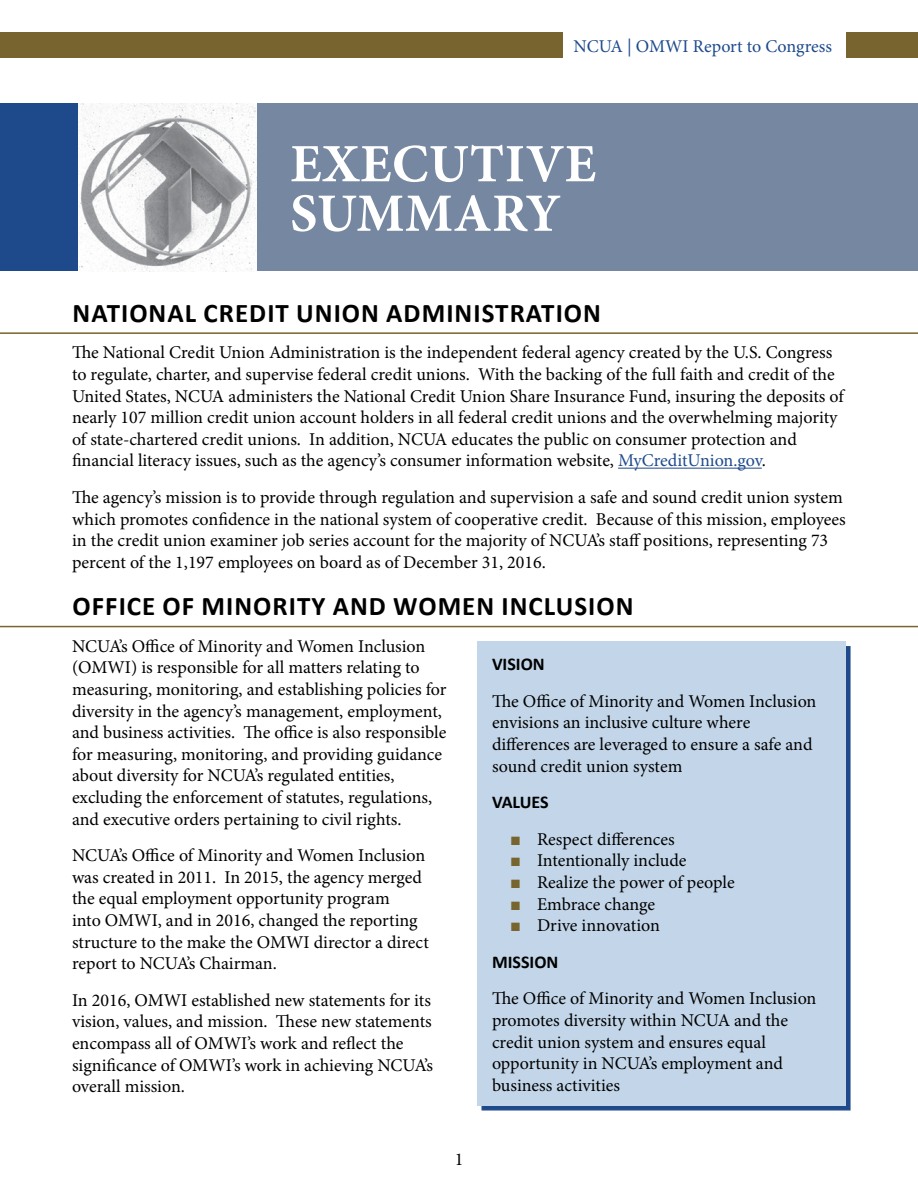
<style>
.page{position:relative;width:918px;height:1188px;background:#fff}
.page>*{position:absolute;margin:0;border:0;box-sizing:border-box;transform-origin:0 0}
.h1_large_non_ToC{font:700 54px/49.5px "Minion Pro";letter-spacing:.01em;color:#fff}
.t1{font:700 27px "Calibri";letter-spacing:.04em;color:#000}
.body_text{font:18px/21.6px "Minion Pro";color:#000}
.t2{font:18px "Minion Pro";color:#1e4a8c}
.t3{font:700 18px "Calibri";letter-spacing:-.01em;color:#000}
.s1{color:#1e4a8c}
.s2{font-family:"Calibri";font-weight:700}
.s3{font-family:"Arial";color:#77642f}
</style>
<div class="page">
<div style="left:0;top:33px;width:562px;height:25px;background:#77642f"></div>
<div style="left:846px;top:33px;width:72px;height:25px;background:#77642f"></div>
<div style="left:78px;top:104px;width:840px;height:168px;background:#7688a1"></div>
<img style="left:78px;top:104px;width:179px;height:168px">
<div style="left:0;top:104px;width:78px;height:168px;background:#1e4a8c"></div>
<hr style="left:618px;top:468px;width:144px;height:1px;background:#1e4a8c">
<hr style="left:0;top:332px;width:918px;height:2px;background:#77642f">
<hr style="left:0;top:626px;width:918px;height:1px;background:#77642f">
<div style="left:481px;top:646px;width:370px;height:464px;background:#1e4a8c"></div>
<div style="left:477px;top:642px;width:369px;height:464px;background:#c3d6e9"></div>
<p class="t2" style="left:574px;top:34px;width:260px">NCUA | OMWI Report to Congress</p>
<p class="h1_large_non_ToC" style="left:290px;top:139px;width:307px">EXECUTIVE<br>SUMMARY</p>
<p class="t1" style="left:73px;top:296px;width:530px">NATIONAL CREDIT UNION ADMINISTRATION</p>
<p class="body_text" style="left:72px;top:342px;width:773px">The National Credit Union Administration is the independent federal agency created by the U.S. Congress to regulate, charter, and supervise federal credit unions. With the backing of the full faith and credit of the United States, NCUA administers the National Credit Union Share Insurance Fund, insuring the deposits of nearly 107 million credit union account holders in all federal credit unions and the overwhelming majority of state-chartered credit unions. In addition, NCUA educates the public on consumer protection and financial literacy issues, such as the agency’s consumer information website, <span class="s1">MyCreditUnion.gov</span>.</p>
<p class="body_text" style="left:72px;top:486px;width:775px">The agency’s mission is to provide through regulation and supervision a safe and sound credit union system which promotes confidence in the national system of cooperative credit. Because of this mission, employees in the credit union examiner job series account for the majority of NCUA’s staff positions, representing 73 percent of the 1,197 employees on board as of December 31, 2016.</p>
<p class="t1" style="left:73px;top:589px;width:563px">OFFICE OF MINORITY AND WOMEN INCLUSION</p>
<p class="body_text" style="left:72px;top:635px;width:376px">NCUA’s Office of Minority and Women Inclusion (OMWI) is responsible for all matters relating to measuring, monitoring, and establishing policies for diversity in the agency’s management, employment, and business activities. The office is also responsible for measuring, monitoring, and providing guidance about diversity for NCUA’s regulated entities, excluding the enforcement of statutes, regulations, and executive orders pertaining to civil rights.</p>
<p class="body_text" style="left:72px;top:845px;width:358px">NCUA’s Office of Minority and Women Inclusion was created in 2011. In 2015, the agency merged the equal employment opportunity program<br>into OMWI, and in 2016, changed the reporting structure to the make the OMWI director a direct report to NCUA’s Chairman.</p>
<p class="body_text" style="left:72px;top:989px;width:363px">In 2016, OMWI established new statements for its vision, values, and mission. These new statements encompass all of OMWI’s work and reflect the significance of OMWI’s work in achieving NCUA’s overall mission.</p>
<p class="body_text" style="left:492px;top:646px;width:326px;line-height:36.6px"><span class="s2">VISION<br></span>The Office of Minority and Women Inclusion</p>
<p class="body_text" style="left:492px;top:712px;width:322px">envisions an inclusive culture where differences are leveraged to ensure a safe and sound credit union system</p>
<p class="t3" style="left:492px;top:791px;width:58px">VALUES</p>
<p class="body_text" style="left:510px;top:828px;width:166px"><span class="s3">■</span> Respect differences</p>
<p class="body_text" style="left:510px;top:850px;width:178px"><span class="s3">■</span> Intentionally include</p>
<p class="body_text" style="left:510px;top:872px;width:226px"><span class="s3">■</span> Realize the power of people</p>
<p class="body_text" style="left:510px;top:893px;width:147px"><span class="s3">■</span> Embrace change</p>
<p class="body_text" style="left:492px;top:907px;width:326px;line-height:36.6px;text-indent:18px"><span class="s3">■</span> Drive innovation<br><span class="s2">MISSION<br></span>The Office of Minority and Women Inclusion</p>
<p class="body_text" style="left:492px;top:1009px;width:298px">promotes diversity within NCUA and the credit union system and ensures equal opportunity in NCUA’s employment and business activities</p>
<p class="body_text" style="left:455px;top:1149px;width:10px">1</p>
</div>
